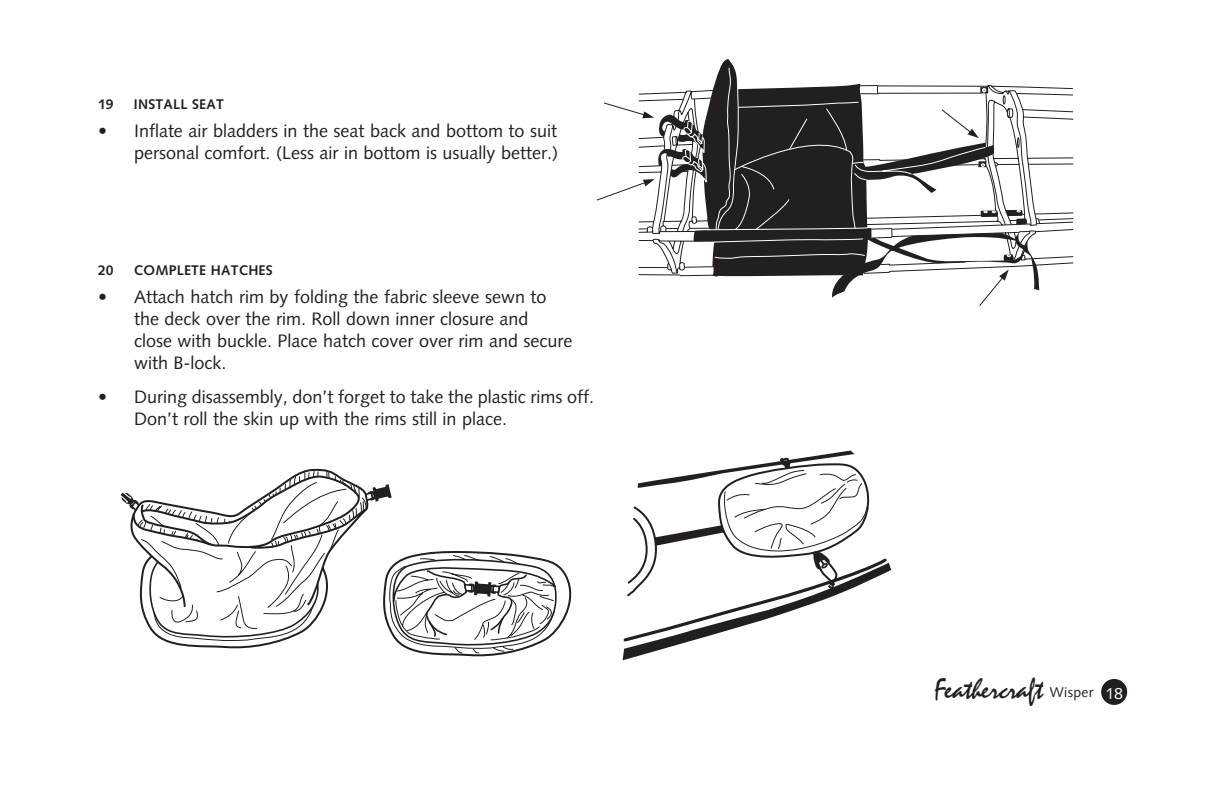
<style>
.page{position:relative;width:1224px;height:792px;background:#fff}
.page>*{position:absolute;margin:0;border:0;box-sizing:border-box;transform-origin:0 0}
.t1{font:28px "Mistral";letter-spacing:-.015em;color:#231f20}
.t2{font:18px/22px "Syntax";color:#231f20}
.t3{font:700 14px "Syntax";letter-spacing:.015em;color:#231f20}
.s1{font-family:"Syntax";font-size:14px}
.s2{font-family:"Syntax";font-size:16px;color:#fff}
</style>
<div class="page">
<div style="left:1101px;top:679px;width:26px;height:26px;background:#231f20;border-radius:50%"></div>
<svg style="left:597px;top:59px;width:476px;height:247px"></svg>
<svg style="left:121px;top:450px;width:770px;height:211px"></svg>
<p class="t3" style="left:98px;top:96px;width:118px">19 I NSTALL SEAT</p>
<p class="t2" style="left:98px;top:119px;width:462px;text-align:right">• Inflate air bladders in the seat back and bottom to suit personal comfort. (Less air in bottom is usually better.)</p>
<p class="t3" style="left:98px;top:262px;width:134px">20 COMPLETE HATC</p>
<p class="t3" style="left:248px;top:262px;width:25px">HES</p>
<p class="t2" style="left:134px;top:285px;width:440px;text-indent:-36px">• Attach hatch rim by folding the fabric sleeve sewn to the deck over the rim. Roll down inner closure and<br>close with buckle. Place hatch cover over rim and secure with B-lock.</p>
<p class="t2" style="left:134px;top:385px;width:462px;text-indent:-36px">• During disassembly, don’t forget to take the plastic rims off.<br>Don’t roll the skin up with the rims still in place.</p>
<h1 class="t1" style="left:935px;top:673px;width:190px">Feathercraft <span class="s1">Wisper</span> <span class="s2">18</span></h1>
</div>
